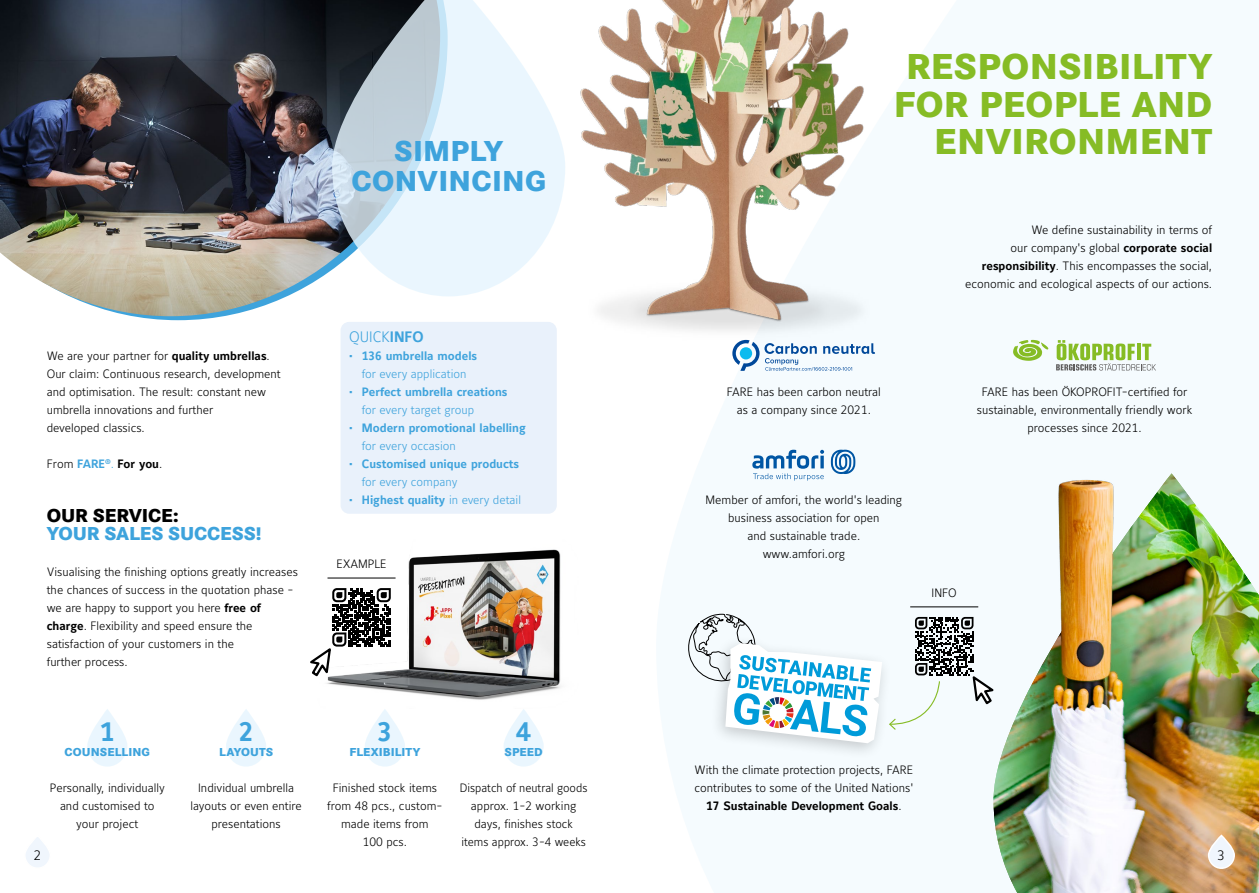
<style>
.page{position:relative;width:1259px;height:893px;background:#fff}
.page>*{position:absolute;margin:0;border:0;box-sizing:border-box;transform-origin:0 0}
.t1{font:800 37.5px/37.5px "Corporate S Pro";letter-spacing:.01em;color:#86bc25;text-align:center}
.t2{font:800 30px "Corporate S Pro";letter-spacing:.01em;color:#3ea3dc}
.t3{font:26.4px "Maurea Bold Tf";color:#3ea3dc}
.t4{font:800 19.5px "Corporate S";letter-spacing:-.005em;color:#3ea3dc}
.t5{font:800 19.5px "Corporate S";letter-spacing:-.005em;color:#000}
.t6{font:15px "Maurea Light Tf";color:#3ea3dc}
.t7{font:13.5px "Maurea Light Tf";color:#000}
.t8{font:12px/18px "Maurea Light Tf";color:#000;text-align:center}
.t9{font:12px "Maurea Bold Tf";color:#3ea3dc}
.t10{font:12px "Maurea Light Tf";color:#3ea3dc}
.t11{font:12px "Maurea Bold Tf";color:#000}
.t12{font:800 12px "Corporate S";letter-spacing:.01em;color:#3ea3dc}
.s1{font-family:"Maurea Bold Tf"}
.s2{font-family:"Maurea Light Tf"}
.s3{color:#3ea3dc}
.s4{font-family:"Maurea Light Tf";color:#3ea3dc}
</style>
<div class="page">
<img style="left:0;top:0;width:332px;height:316px">
<img style="left:993px;top:473px;width:266px;height:420px">
<svg style="left:332px;top:0;width:233px;height:296px;fill:#eaf6fe"></svg>
<svg style="left:87px;top:709px;width:40px;height:58px"></svg>
<svg style="left:226px;top:709px;width:40px;height:58px"></svg>
<svg style="left:365px;top:709px;width:40px;height:58px"></svg>
<svg style="left:504px;top:709px;width:40px;height:58px"></svg>
<img style="left:580px;top:0;width:296px;height:354px">
<img style="left:326px;top:549px;width:235px;height:151px">
<hr style="left:327px;top:578px;width:68px;height:1px;background:#000">
<hr style="left:910px;top:607px;width:68px;height:1px;background:#000">
<div style="left:710px;top:634px;width:182px;height:126px;background:#000;opacity:.2"></div>
<svg style="left:688px;top:613px;width:194px;height:130px"></svg>
<svg style="left:732px;top:340px;width:143px;height:31px"></svg>
<svg style="left:1056px;top:340px;width:100px;height:30px"></svg>
<svg style="left:1013px;top:340px;width:35px;height:21px"></svg>
<svg style="left:831px;top:450px;width:24px;height:24px"></svg>
<svg style="left:752px;top:450px;width:72px;height:31px"></svg>
<div style="left:340px;top:322px;width:217px;height:192px;background:#e9f1fb;border-radius:9px"></div>
<svg style="left:24px;top:835px;width:27px;height:34px"></svg>
<svg style="left:1207px;top:835px;width:28px;height:34px"></svg>
<svg style="left:888px;top:617px;width:110px;height:114px"></svg>
<svg style="left:310px;top:588px;width:81px;height:90px"></svg>
<h2 class="t2" style="left:394px;top:127px;width:110px">SIMPLY</h2>
<h2 class="t2" style="left:351px;top:157px;width:196px">CONVINCING</h2>
<p class="t8" style="left:47px;top:347px;width:235px;text-align:left">We are your partner for <span class="s1">quality umbrellas</span>.<br>Our claim: Continuous research, development and optimisation. The result: constant new umbrella innovations and further<br>developed classics.</p>
<p class="t11" style="left:47px;top:457px;width:117px"><span class="s2">From</span> <span class="s3">FARE</span><sup>®</sup><span class="s4">.</span> For you<span class="s2">.</span></p>
<h3 class="t5" style="left:47px;top:504px;width:133px">OUR SERVICE:</h3>
<h3 class="t4" style="left:47px;top:522px;width:216px">YOUR SALES SUCCESS!</h3>
<p class="t8" style="left:47px;top:563px;width:253px;text-align:left">Visualising the finishing options greatly increases the chances of success in the quotation phase - we are happy to support you here <span class="s1">free of charge</span>. Flexibility and speed ensure the satisfaction of your customers in the<br>further process.</p>
<p class="t6" style="left:349px;top:328px;width:76px">QUICK<span class="s1">INFO</span></p>
<p class="t9" style="left:349px;top:349px;width:130px">• 136 umbrella models</p>
<p class="t10" style="left:362px;top:367px;width:106px">for every application</p>
<p class="t9" style="left:349px;top:385px;width:160px">• Perfect umbrella creations</p>
<p class="t10" style="left:362px;top:403px;width:114px">for every target group</p>
<p class="t9" style="left:349px;top:421px;width:178px">• Modern promotional labelling</p>
<p class="t10" style="left:362px;top:439px;width:96px">for every occasion</p>
<p class="t9" style="left:349px;top:457px;width:172px">• Customised unique products</p>
<p class="t10" style="left:362px;top:475px;width:97px">for every company</p>
<p class="t9" style="left:349px;top:493px;width:173px">• Highest quality <span class="s2">in every detail</span></p>
<p class="t8" style="left:336px;top:555px;width:51px">EXAMPLE</p>
<h3 class="t3" style="left:100px;top:717px;width:16px">1</h3>
<h3 class="t3" style="left:239px;top:717px;width:16px">2</h3>
<h3 class="t3" style="left:377px;top:717px;width:16px">3</h3>
<h3 class="t3" style="left:516px;top:717px;width:16px">4</h3>
<p class="t12" style="left:65px;top:745px;width:87px">COUNSELLING</p>
<p class="t12" style="left:349px;top:745px;width:72px">FLEXIBILITY</p>
<p class="t12" style="left:504px;top:745px;width:40px">SPEED</p>
<p class="t12" style="left:219px;top:745px;width:56px">LAYOUTS</p>
<p class="t8" style="left:50px;top:779px;width:116px">Personally, individually and customised to your project</p>
<p class="t8" style="left:190px;top:779px;width:113px">Individual umbrella layouts or even entire presentations</p>
<p class="t8" style="left:327px;top:779px;width:117px">Finished stock items from 48 pcs., custom&shy;made items from<br>100 pcs.</p>
<p class="t8" style="left:460px;top:779px;width:129px">Dispatch of neutral goods approx. 1-2 working days, finishes stock items approx. 3-4 weeks</p>
<h1 class="t1" style="left:894px;top:45px;width:320px">RESPONSIBILITY<br>FOR PEOPLE AND</h1>
<h1 class="t1" style="left:934px;top:120px;width:280px">ENVIRONMENT</h1>
<p class="t8" style="left:965px;top:221px;width:249px;text-align:right">We define sustainability in terms of<br>our company's global <span class="s1">corporate social responsibility</span>. This encompasses the social, economic and ecological aspects of our actions.</p>
<p class="t8" style="left:727px;top:383px;width:156px">FARE has been carbon neutral as a company since 2021.</p>
<p class="t8" style="left:705px;top:491px;width:198px">Member of amfori, the world's leading business association for open<br>and sustainable trade. www.amfori.org</p>
<p class="t8" style="left:977px;top:383px;width:217px">FARE has been ÖKOPROFIT-certified for sustainable, environmentally friendly work processes since 2021.</p>
<p class="t8" style="left:931px;top:584px;width:27px">INFO</p>
<p class="t8" style="left:694px;top:761px;width:220px;text-align:left">With the climate protection projects, FARE contributes to some of the United Nations'</p>
<p class="t11" style="left:706px;top:799px;width:197px">17 Sustainable Development Goals<span class="s2">.</span></p>
<p class="t7" style="left:34px;top:848px;width:9px">2</p>
<p class="t7" style="left:1217px;top:848px;width:9px">3</p>
</div>
